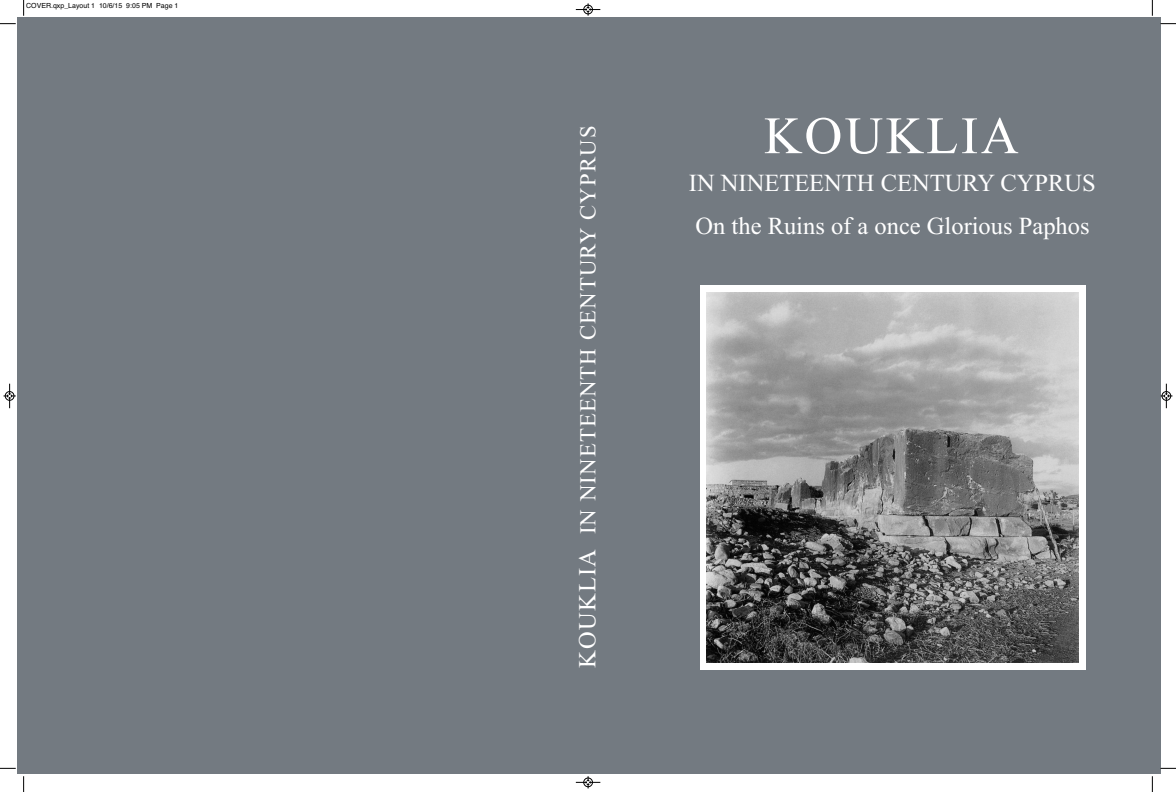
<style>
.page{position:relative;width:1176px;height:792px;background:#fff}
.page>*{position:absolute;margin:0;border:0;box-sizing:border-box;transform-origin:0 0}
.t1{font:52.5px "Times New Roman";letter-spacing:.05em;color:#fff}
.t2{font:24.5px "Times New Roman";color:#fff}
.t3{font:22.75px "Times New Roman";letter-spacing:.05em;color:#fff}
.t4{font:7px "Helvetica";color:#000}
.s1{font-size:24.5px}
</style>
<div class="page">
<div style="left:17px;top:18px;width:1143px;height:756px;background:#737a81"></div>
<div style="left:700px;top:285px;width:385px;height:384px;background:#fff"></div>
<img style="left:706px;top:292px;width:372px;height:370px">
<svg style="left:23px;top:0;width:1px;height:16px"></svg>
<svg style="left:0;top:23px;width:16px;height:1px"></svg>
<svg style="left:1152px;top:0;width:1px;height:16px"></svg>
<svg style="left:1160px;top:23px;width:16px;height:1px"></svg>
<svg style="left:23px;top:776px;width:1px;height:15px"></svg>
<svg style="left:0;top:767px;width:16px;height:2px"></svg>
<svg style="left:1152px;top:776px;width:1px;height:15px"></svg>
<svg style="left:1160px;top:767px;width:16px;height:2px"></svg>
<svg style="left:576px;top:3px;width:24px;height:13px"></svg>
<svg style="left:576px;top:776px;width:24px;height:12px"></svg>
<svg style="left:4px;top:383px;width:12px;height:25px"></svg>
<svg style="left:1160px;top:383px;width:12px;height:25px"></svg>
<p class="t4" style="left:26px;top:1px;width:154px">COVER.qxp_Layout 1 10/6/15 9:05 PM Page 1</p>
<p class="t3" style="left:574px;top:668px;width:543px;rotate:-90deg"><span class="s1">KOUKLIA</span> IN NINETEENTH CENTURY CYPRUS</p>
<h1 class="t1" style="left:764px;top:104px;width:256px">KOUKLIA</h1>
<p class="t2" style="left:689px;top:168px;width:408px">IN NINETEENTH CENTURY CYPRUS</p>
<p class="t2" style="left:695px;top:211px;width:395px">On the Ruins of a once Glorious Paphos</p>
</div>
